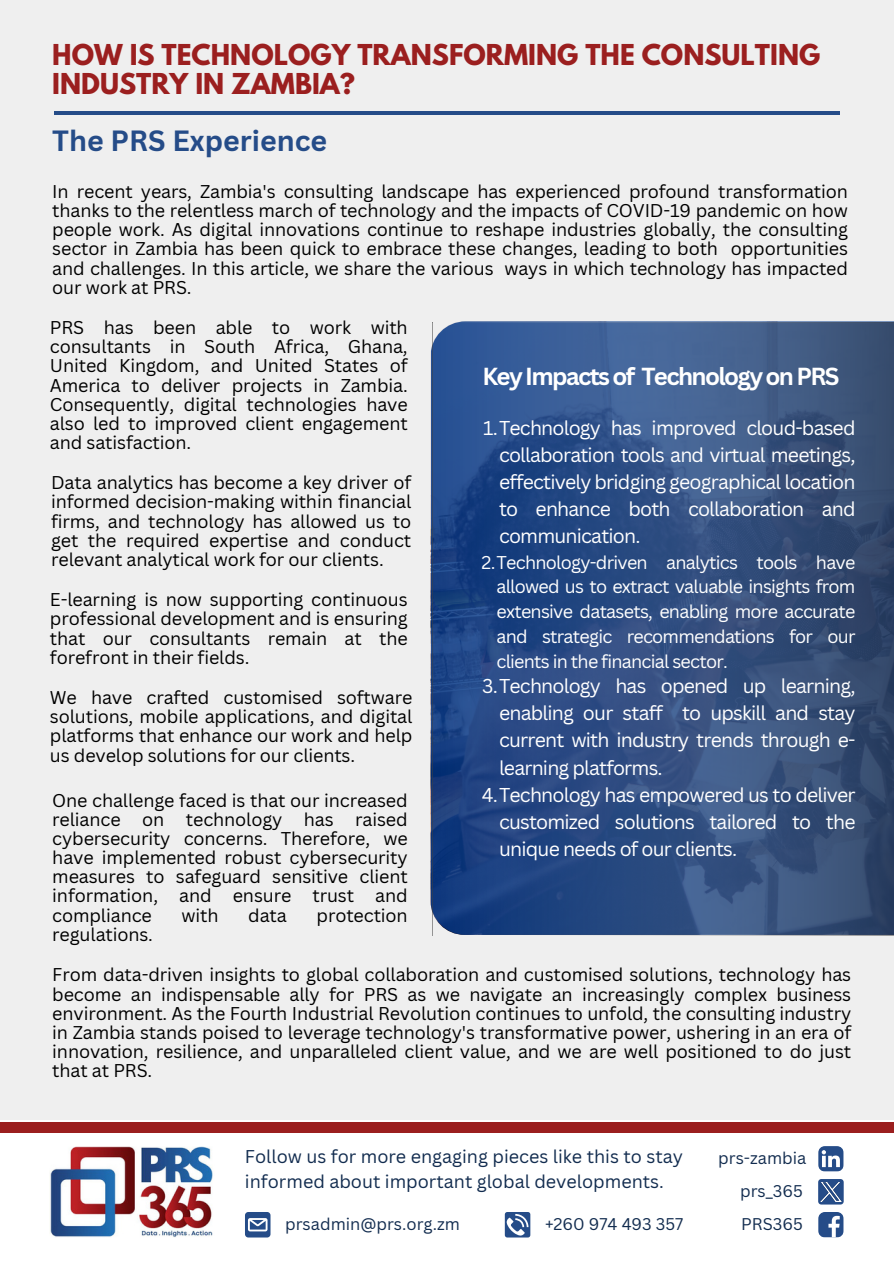
<style>
.page{position:relative;width:894px;height:1264px;background:#fff}
.page>*{position:absolute;margin:0;border:0;box-sizing:border-box;transform-origin:0 0}
.t1{font:700 28.5px "Canva Sans";color:#254c88}
.t2{font:700 25.5px/29.2px "League Spartan";color:#9b1f1f}
.t3{font:700 24px "Canva Sans";letter-spacing:-.07em;color:#fff}
.t4{font:19.5px/27px "Canva Sans";letter-spacing:-.04em;color:#fff;text-align:justify}
.t5{font:18px/19.2px "Canva Sans";letter-spacing:-.01em;color:#000;text-align:justify}
.t6{font:18px/24.8px "Canva Sans";letter-spacing:-.04em;color:#fff;text-align:justify}
.t7{font:18px/24.8px "Canva Sans";color:#122c4f}
.t8{font:16.5px "Canva Sans";color:#122c4f}
</style>
<div class="page">
<div style="left:0;top:0;width:893px;height:1263px;background:#efefef"></div>
<svg style="left:433px;top:322px;width:460px;height:613px;background:#304f81"></svg>
<div style="left:0;top:1120px;width:893px;height:143px;background:#fff"></div>
<img style="left:50px;top:1146px;width:163px;height:91px">
<div style="left:817px;top:1178px;width:26px;height:26px;background:linear-gradient(to right,#254c88,#254c88);border-radius:3px"></div>
<img style="left:820px;top:1182px;width:20px;height:19px">
<svg style="left:817px;top:1211px;width:26px;height:26px"></svg>
<svg style="left:828px;top:1215px;width:11px;height:22px"></svg>
<svg style="left:818px;top:1146px;width:25px;height:25px"></svg>
<svg style="left:504px;top:1212px;width:26px;height:25px"></svg>
<svg style="left:245px;top:1212px;width:25px;height:25px"></svg>
<hr style="left:54px;top:111px;width:785px;height:4px;background:#254c88">
<div style="left:0;top:1121px;width:893px;height:11px;background:#9b1f1f"></div>
<p class="t2" style="left:52px;top:43px;width:769px">HOW IS TECHNOLOGY TRANSFORMING THE CONSULTING<br>INDUSTRY IN ZAMBIA?</p>
<h4 class="t1" style="left:52px;top:121px;width:276px">The PRS Experience</h4>
<h4 class="t5" style="left:52px;top:181px;width:797px">In recent years, Zambia's consulting landscape has experienced profound transformation thanks to the relentless march of technology and the impacts of COVID-19 pandemic on how people work. As digital innovations continue to reshape industries globally, the consulting sector in Zambia has been quick to embrace these changes, leading to both opportunities and challenges. In this article, we share the various ways in which technology has impacted our work at PRS.</h4>
<p class="t5" style="left:50px;top:317px;width:359px">PRS has been able to work with consultants in South Africa, Ghana, United Kingdom, and United States of America to deliver projects in Zambia.<br>Consequently, digital technologies have also led to improved client engagement and satisfaction.</p>
<h4 class="t5" style="left:51px;top:473px;width:361px">Data analytics has become a key driver of informed decision-making within financial firms, and technology has allowed us to get the required expertise and conduct relevant analytical work for our clients.</h4>
<p class="t5" style="left:50px;top:589px;width:359px">E-learning is now supporting continuous professional development and is ensuring that our consultants remain at the forefront in their fields.</p>
<p class="t5" style="left:50px;top:687px;width:364px">We have crafted customised software solutions, mobile applications, and digital platforms that enhance our work and help us develop solutions for our clients.</p>
<p class="t5" style="left:52px;top:790px;width:357px">One challenge faced is that our increased reliance on technology has raised cybersecurity concerns. Therefore, we have implemented robust cybersecurity measures to safeguard sensitive client information, and ensure trust and compliance</p>
<p class="t5" style="left:181px;top:905px;width:39px">with</p>
<p class="t5" style="left:248px;top:905px;width:40px">data</p>
<p class="t5" style="left:316px;top:905px;width:93px">protection</p>
<p class="t5" style="left:52px;top:924px;width:102px">regulations.</p>
<h4 class="t3" style="left:482px;top:359px;width:358px">Key Impacts of Technology on PRS</h4>
<p class="t4" style="left:499px;top:413px;width:358px;text-indent:-16px">1.Technology has improved cloud-based collaboration tools and virtual meetings, effectively bridging geographical location to enhance both collaboration and communication.</p>
<h3 class="t6" style="left:496px;top:549px;width:360px;text-indent:-15px">2.Technology-driven analytics tools have allowed us to extract valuable insights from extensive datasets, enabling more accurate and strategic recommendations for our clients in the financial sector.</h3>
<h4 class="t4" style="left:499px;top:672px;width:358px;text-indent:-17px">3.Technology has opened up learning, enabling our staff to upskill and stay current with industry trends through e&shy;learning platforms.</h4>
<h4 class="t4" style="left:499px;top:780px;width:358px;text-indent:-17px">4.Technology has empowered us to deliver customized solutions tailored to the unique needs of our clients.</h4>
<h4 class="t5" style="left:52px;top:964px;width:800px">From data-driven insights to global collaboration and customised solutions, technology has become an indispensable ally for PRS as we navigate an increasingly complex business environment. As the Fourth Industrial Revolution continues to unfold, the consulting industry in Zambia stands poised to leverage technology's transformative power, ushering in an era of innovation, resilience, and unparalleled client value, and we are well positioned to do just that at PRS.</h4>
<h4 class="t7" style="left:245px;top:1143px;width:439px">Follow us for more engaging pieces like this to stay informed about important global developments.</h4>
<h4 class="t8" style="left:285px;top:1212px;width:176px">prsadmin@prs.org.zm</h4>
<h4 class="t8" style="left:545px;top:1212px;width:140px">+260 974 493 357</h4>
<h4 class="t8" style="left:718px;top:1146px;width:90px">prs-zambia</h4>
<h1 class="t8" style="left:739px;top:1179px;width:64px">prs_365</h1>
<h4 class="t8" style="left:741px;top:1212px;width:63px">PRS365</h4>
</div>
